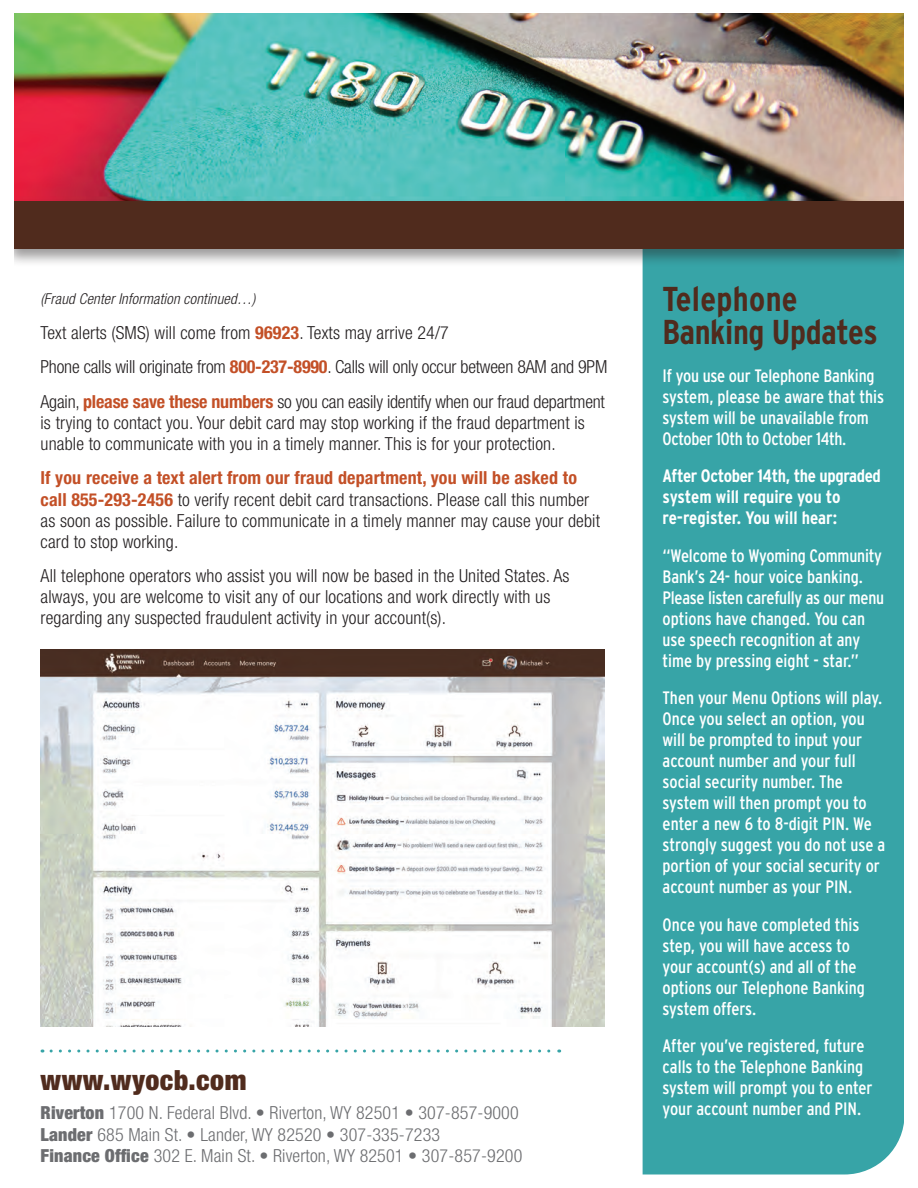
<style>
.page{position:relative;width:918px;height:1188px;background:#fff}
.page>*{position:absolute;margin:0;border:0;box-sizing:border-box;transform-origin:0 0}
.t1{font:700 condensed 34.5px/33px "Interstate";letter-spacing:-.01em;color:#502b1d}
.t2{font:900 condensed 27.9px "Helvetica Neue LT Pro";letter-spacing:.02em;color:#502b1d}
.t3{font:condensed 18px/21px "Interstate";color:#fff}
.t4{font:300 condensed 18px/21px "Helvetica Neue LT Pro";letter-spacing:.01em;color:#231f20}
.t5{font:300 condensed 18px/34.5px "Helvetica Neue LT Pro";letter-spacing:-.01em;color:#231f20}
.t6{font:300 condensed 18px/21px "Helvetica Neue LT Pro";letter-spacing:.01em;color:#6c6d70}
.t7{font:700 condensed 18px/21px "Interstate";letter-spacing:-.015em;color:#fff}
.t8{font:italic 300 condensed 15px "Helvetica Neue LT Pro";letter-spacing:.01em;color:#231f20}
.s1{font-weight:700;color:#c35027}
.s2{font-weight:900}
</style>
<div class="page">
<div style="left:643px;top:267px;width:261px;height:907px;background:#37a4a7"></div>
<img style="left:14px;top:14px;width:890px;height:184px">
<div style="left:3px;top:198px;width:912px;height:69px;background:#231f20;opacity:.45"></div>
<div style="left:14px;top:201px;width:890px;height:47px;background:#502b1d"></div>
<svg style="left:51px;top:1050px;width:509px;height:3px"></svg>
<div style="left:0;top:0;width:14px;height:1188px;background:#fff"></div>
<div style="left:904px;top:0;width:14px;height:1188px;background:#fff"></div>
<img style="left:41px;top:650px;width:563px;height:377px">
<p class="t8" style="left:40px;top:291px;width:216px">(Fraud Center Information continued…)</p>
<p class="t5" style="left:40px;top:315px;width:568px">Text alerts (SMS) will come from <span class="s1">96923</span>. Texts may arrive 24/7<br>Phone calls will originate from <span class="s1">800-237-8990</span>. Calls will only occur between 8AM and 9PM<br>Again, <span class="s1">please save these numbers</span> so you can easily identify when our fraud department</p>
<p class="t4" style="left:40px;top:412px;width:546px">is trying to contact you. Your debit card may stop working if the fraud department is unable to communicate with you in a timely manner. This is for your protection.</p>
<p class="t4" style="left:40px;top:467px;width:561px"><span class="s1">If you receive a text alert from our fraud department, you will be asked to call 855-293-2456</span> to verify recent debit card transactions. Please call this number as soon as possible. Failure to communicate in a timely manner may cause your debit card to stop working.</p>
<p class="t4" style="left:40px;top:565px;width:531px">All telephone operators who assist you will now be based in the United States. As always, you are welcome to visit any of our locations and work directly with us regarding any suspected fraudulent activity in your account(s).</p>
<h2 class="t2" style="left:40px;top:1063px;width:207px">www.wyocb.com</h2>
<p class="t6" style="left:40px;top:1102px;width:483px"><span class="s2">Riverton</span> 1700 N. Federal Blvd. • Riverton, WY 82501 • 307-857-9000<br><span class="s2">Lander</span> 685 Main St. • Lander, WY 82520 • 307-335-7233<br><span class="s2">Finance Office</span> 302 E. Main St. • Riverton, WY 82501 • 307-857-9200</p>
<h1 class="t1" style="left:663px;top:282px;width:217px">Telephone<br>Banking Updates</h1>
<p class="t3" style="left:663px;top:365px;width:223px">If you use our Telephone Banking system, please be aware that this system will be unavailable from<br>October 10th to October 14th.</p>
<p class="t7" style="left:663px;top:465px;width:220px">After October 14th, the upgraded system will require you to re-register. You will hear:</p>
<p class="t3" style="left:663px;top:545px;width:223px">“Welcome to Wyoming Community<br>Bank’s 24- hour voice banking.<br>Please listen carefully as our menu options have changed. You can use speech recognition at any time by pressing eight - star.”</p>
<p class="t3" style="left:663px;top:687px;width:224px">Then your Menu Options will play.<br>Once you select an option, you will be prompted to input your account number and your full social security number. The system will then prompt you to enter a new 6 to 8-digit PIN. We strongly suggest you do not use a portion of your social security or account number as your PIN.</p>
<p class="t3" style="left:663px;top:914px;width:204px">Once you have completed this step, you will have access to your account(s) and all of the options our Telephone Banking system offers.</p>
<p class="t3" style="left:663px;top:1035px;width:212px">After you’ve registered, future calls to the Telephone Banking system will prompt you to enter your account number and PIN.</p>
</div>
